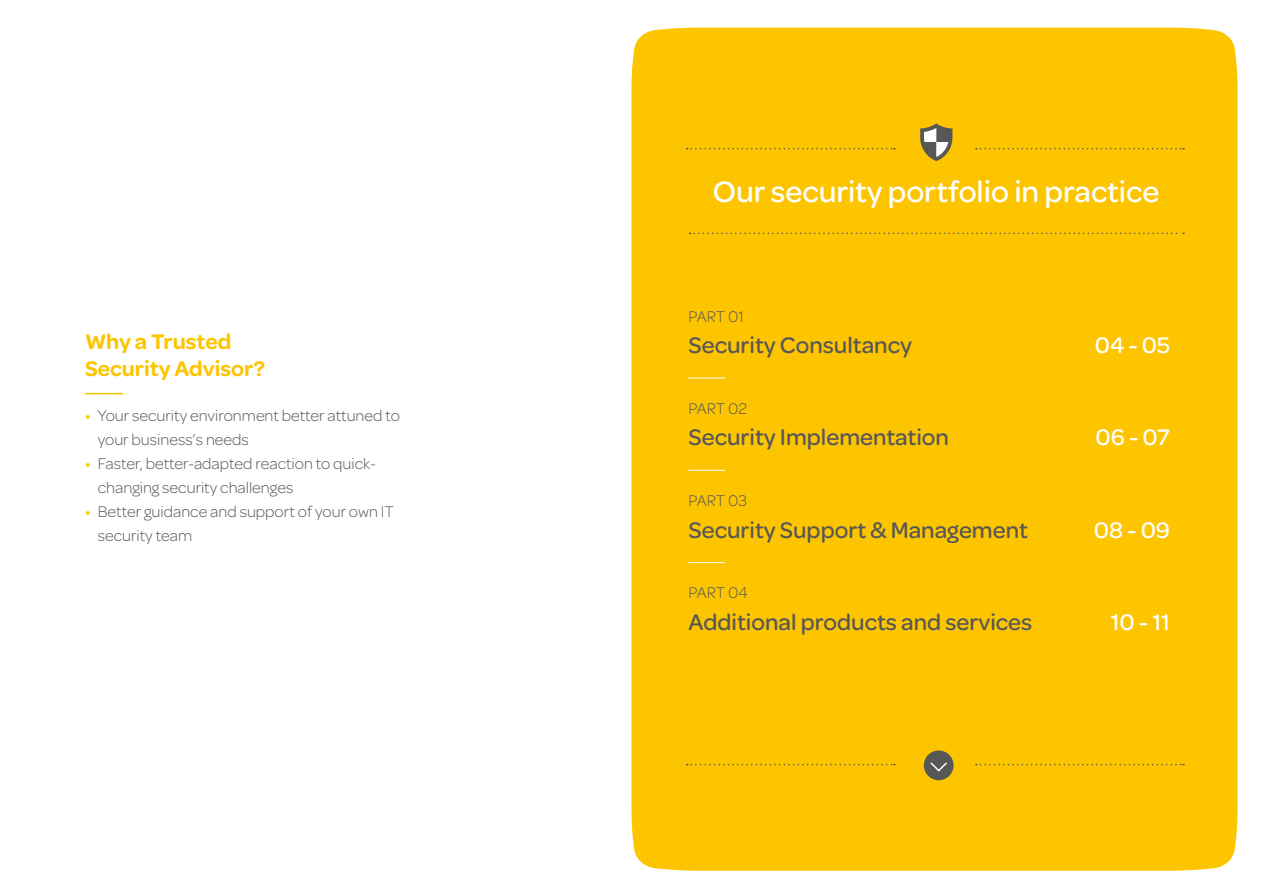
<style>
.page{position:relative;width:1263px;height:893px;background:#fff}
.page>*{position:absolute;margin:0;border:0;box-sizing:border-box;transform-origin:0 0}
.t1{font:500 31.5px "Omnes";color:#fff}
.t2{font:500 24px "Omnes";color:#575756}
.t3{font:500 24px "Omnes";color:#fff}
.t4{font:600 22.5px/27px "Omnes";color:#fdc500}
.t5{font:300 16.5px/24px "Omnes";color:#575756}
.s1{font-weight:500;color:#fdc500}
</style>
<div class="page">
<div style="left:631px;top:28px;width:606px;height:843px;background:#fdc500"></div>
<hr style="left:85px;top:393px;width:38px;height:1px;background:#fdc500">
<svg style="left:920px;top:123px;width:32px;height:38px"></svg>
<svg style="left:687px;top:148px;width:208px;height:1px"></svg>
<svg style="left:687px;top:764px;width:208px;height:1px"></svg>
<svg style="left:976px;top:148px;width:208px;height:1px"></svg>
<svg style="left:976px;top:764px;width:208px;height:1px"></svg>
<svg style="left:689px;top:233px;width:495px;height:1px"></svg>
<div style="left:924px;top:750px;width:29px;height:30px;background:#575756;border-radius:50%"></div>
<svg style="left:930px;top:762px;width:17px;height:10px"></svg>
<hr style="left:688px;top:378px;width:37px;height:1px;background:#fff">
<hr style="left:688px;top:470px;width:37px;height:1px;background:#fff">
<hr style="left:688px;top:562px;width:37px;height:1px;background:#fff">
<h3 class="t4" style="left:85px;top:328px;width:181px">Why a Trusted<br>Security Advisor?</h3>
<p class="t5" style="left:98px;top:404px;width:304px;text-indent:-13px"><span class="s1">•</span> Your security environment better attuned to your business’s needs</p>
<p class="t5" style="left:98px;top:452px;width:280px;text-indent:-13px"><span class="s1">•</span> Faster, better-adapted reaction to quick&shy;changing security challenges</p>
<p class="t5" style="left:98px;top:500px;width:298px;text-indent:-13px"><span class="s1">•</span> Better guidance and support of your own IT security team</p>
<h1 class="t1" style="left:713px;top:173px;width:448px">Our security portfolio in practice</h1>
<p class="t5" style="left:688px;top:304px;width:57px">PART 01</p>
<h2 class="t2" style="left:688px;top:332px;width:225px">Security Consultancy</h2>
<h2 class="t3" style="left:1095px;top:332px;width:77px">04-05</h2>
<p class="t5" style="left:688px;top:396px;width:60px">PART 02</p>
<h2 class="t2" style="left:688px;top:424px;width:262px">Security Implementation</h2>
<h2 class="t3" style="left:1095px;top:424px;width:76px">06-07</h2>
<p class="t5" style="left:688px;top:489px;width:60px">PART 03</p>
<h2 class="t2" style="left:688px;top:516px;width:341px">Security Support &amp; Management</h2>
<h2 class="t3" style="left:1094px;top:516px;width:78px">08-09</h2>
<p class="t5" style="left:688px;top:581px;width:61px">PART 04</p>
<h2 class="t2" style="left:688px;top:608px;width:345px">Additional products and services</h2>
<h2 class="t3" style="left:1111px;top:608px;width:61px">10-11</h2>
</div>
